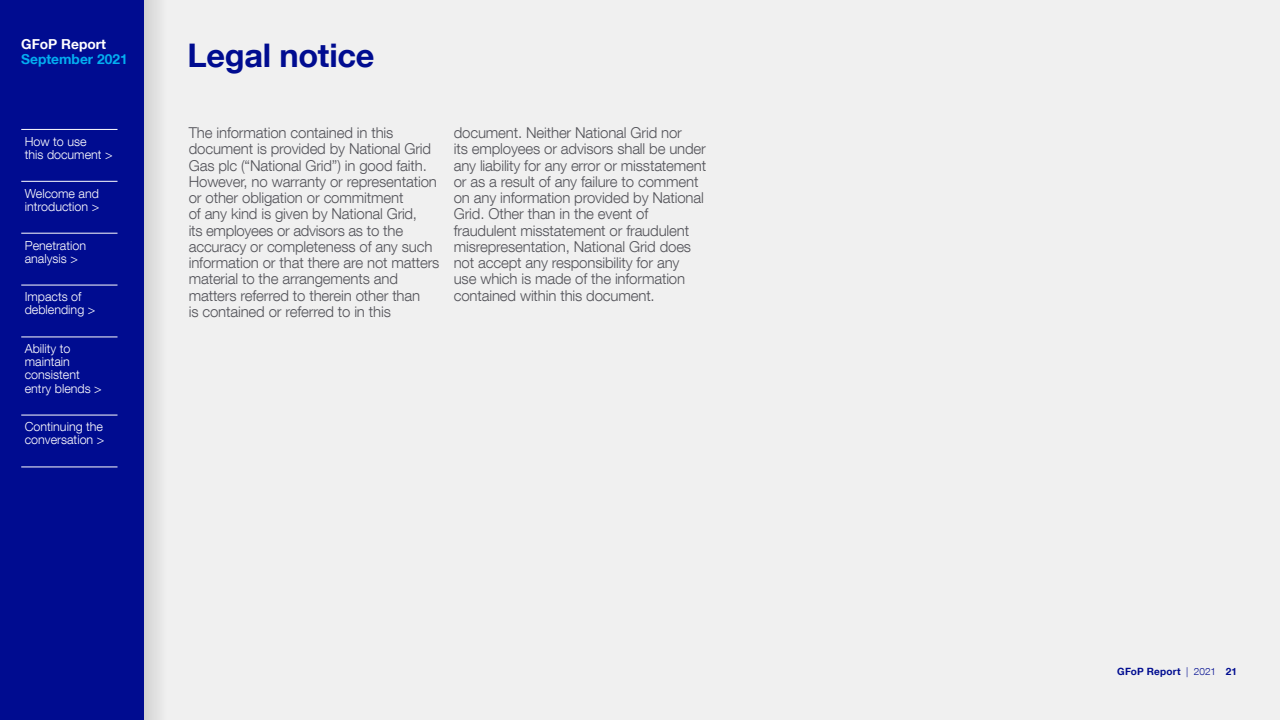
<style>
.page{position:relative;width:1280px;height:720px;background:#f0f0f0}
.page>*{position:absolute;margin:0;border:0;box-sizing:border-box;transform-origin:0 0}
.t1{font:700 32.5px "Helvetica Neue LT Com";letter-spacing:-.01em;color:#000c90}
.t2{font:300 15px/16.2px "Helvetica Neue LT Com";letter-spacing:-.01em;color:#54545a}
.t3{font:700 13.75px "Helvetica Neue LT Com";color:#03aef0}
.t4{font:700 13.75px "Helvetica Neue LT Com";color:#fff}
.t5{font:300 12.5px/13.1px "Helvetica Neue LT Com";color:#fff}
.t6{font:700 10px "Helvetica Neue LT Com";letter-spacing:.02em;color:#000c90}
.s1{font-weight:300}
</style>
<div class="page">
<svg style="left:144px;top:0;width:16px;height:720px;fill:#dbdbdb"></svg>
<div style="left:0;top:0;width:144px;height:720px;background:#000c90"></div>
<hr style="left:21px;top:129px;width:97px;height:1px;background:#fff">
<hr style="left:21px;top:181px;width:97px;height:1px;background:#fff">
<hr style="left:21px;top:233px;width:97px;height:1px;background:#fff">
<hr style="left:21px;top:285px;width:97px;height:1px;background:#fff">
<hr style="left:21px;top:337px;width:97px;height:1px;background:#fff">
<hr style="left:21px;top:415px;width:97px;height:1px;background:#fff">
<hr style="left:21px;top:467px;width:97px;height:1px;background:#fff">
<p class="t4" style="left:21px;top:36px;width:86px">GFoP Report</p>
<p class="t3" style="left:21px;top:50px;width:108px">September 2021</p>
<p class="t5" style="left:25px;top:134px;width:89px">How to use<br>this document &gt;</p>
<p class="t5" style="left:25px;top:186px;width:76px">Welcome and introduction &gt;</p>
<p class="t5" style="left:25px;top:238px;width:63px">Penetration analysis &gt;</p>
<p class="t5" style="left:25px;top:290px;width:72px">Impacts of deblending &gt;</p>
<p class="t5" style="left:25px;top:342px;width:78px">Ability to maintain consistent entry blends &gt;</p>
<p class="t5" style="left:25px;top:420px;width:81px">Continuing the conversation &gt;</p>
<h1 class="t1" style="left:188px;top:35px;width:189px">Legal notice</h1>
<p class="t2" style="left:189px;top:124px;width:252px">The information contained in this document is provided by National Grid Gas plc (“National Grid”) in good faith.<br>However, no warranty or representation or other obligation or commitment<br>of any kind is given by National Grid,<br>its employees or advisors as to the accuracy or completeness of any such information or that there are not matters material to the arrangements and matters referred to therein other than<br>is contained or referred to in this</p>
<p class="t2" style="left:454px;top:124px;width:254px">document. Neither National Grid nor<br>its employees or advisors shall be under any liability for any error or misstatement or as a result of any failure to comment on any information provided by National Grid. Other than in the event of fraudulent misstatement or fraudulent misrepresentation, National Grid does not accept any responsibility for any<br>use which is made of the information contained within this document.</p>
<p class="t6" style="left:1117px;top:666px;width:121px">GFoP Report <span class="s1">| 2021</span> 21</p>
</div>
